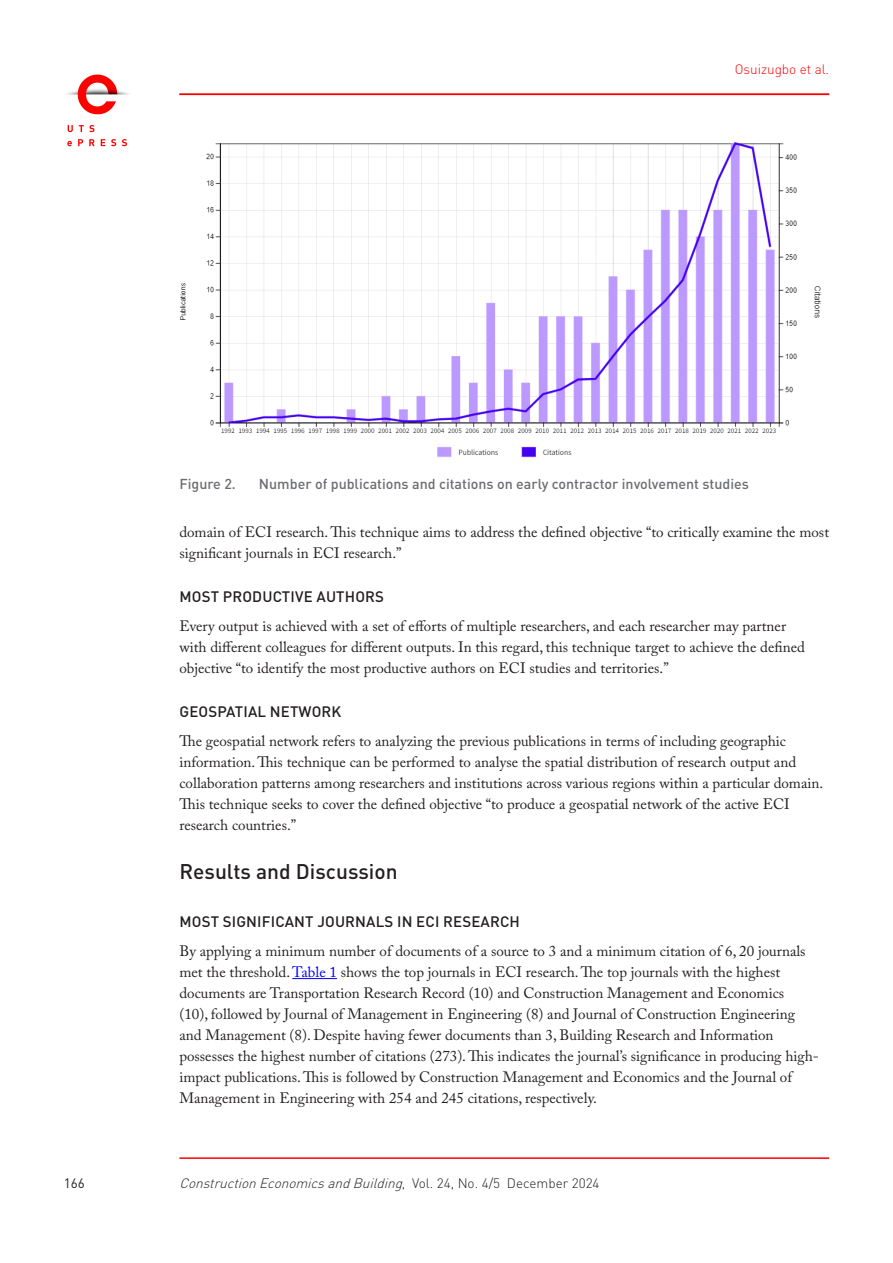
<style>
.page{position:relative;width:893px;height:1263px;background:#fff}
.page>*{position:absolute;margin:0;border:0;box-sizing:border-box;transform-origin:0 0}
.t1{font:500 21px "DIN Pro";color:#231f20}
.t2{font:15px/21px "Adobe Caslon Pro";color:#231f20}
.t3{font:500 15px "DIN Pro";letter-spacing:.01em;color:#231f20}
.t4{font:500 14.25px "DIN";color:#6c6d70}
.t5{font:italic 300 13.5px "DIN Pro";color:#231f20}
.t6{font:300 13.5px "DIN Pro";color:#fe0000}
.t7{font:13.5px "DIN Pro";color:#231f20}
.s1{color:#00f}
.s2{font-style:normal}
</style>
<div class="page">
<hr style="left:292px;top:978px;width:45px;height:1px;background:#00f">
<img style="left:180px;top:142px;width:641px;height:316px">
<img style="left:67px;top:74px;width:62px;height:73px">
<hr style="left:179px;top:94px;width:650px;height:1px;background:#fe0000">
<hr style="left:179px;top:1157px;width:650px;height:2px;background:#fe0000">
<p class="t6" style="left:735px;top:60px;width:96px">Osuizugbo et al.</p>
<p class="t4" style="left:179px;top:474px;width:58px">Figure 2.</p>
<p class="t4" style="left:259px;top:474px;width:491px">Number of publications and citations on early contractor involvement studies</p>
<p class="t2" style="left:179px;top:521px;width:651px">domain of ECI research. This technique aims to address the defined objective “to critically examine the most significant journals in ECI research.”</p>
<p class="t3" style="left:180px;top:586px;width:206px">MOST PRODUCTIVE AUTHORS</p>
<p class="t2" style="left:179px;top:615px;width:627px">Every output is achieved with a set of efforts of multiple researchers, and each researcher may partner with different colleagues for different outputs. In this regard, this technique target to achieve the defined objective “to identify the most productive authors on ECI studies and territories.”</p>
<p class="t3" style="left:180px;top:701px;width:163px">GEOSPATIAL NETWORK</p>
<p class="t2" style="left:179px;top:731px;width:645px">The geospatial network refers to analyzing the previous publications in terms of including geographic information. This technique can be performed to analyse the spatial distribution of research output and collaboration patterns among researchers and institutions across various regions within a particular domain.<br>This technique seeks to cover the defined objective “to produce a geospatial network of the active ECI research countries.”</p>
<h1 class="t1" style="left:179px;top:857px;width:220px">Results and Discussion</h1>
<p class="t3" style="left:180px;top:911px;width:342px">MOST SIGNIFICANT JOURNALS IN ECI RESEARCH</p>
<p class="t2" style="left:179px;top:940px;width:641px">By applying a minimum number of documents of a source to 3 and a minimum citation of 6, 20 journals met the threshold. <span class="s1">Table 1</span> shows the top journals in ECI research. The top journals with the highest documents are Transportation Research Record (10) and Construction Management and Economics<br>(10), followed by Journal of Management in Engineering (8) and Journal of Construction Engineering and Management (8). Despite having fewer documents than 3, Building Research and Information possesses the highest number of citations (273). This indicates the journal’s significance in producing high&shy;impact publications. This is followed by Construction Management and Economics and the Journal of Management in Engineering with 254 and 245 citations, respectively.</p>
<p class="t7" style="left:64px;top:1174px;width:23px">166</p>
<p class="t5" style="left:179px;top:1174px;width:422px">ConstructionEconomicsandBuilding<span class="s2">, Vo l . 2 4 , N o . 4/ 5 D e c e m b e r 2 0 2 4</span></p>
</div>
